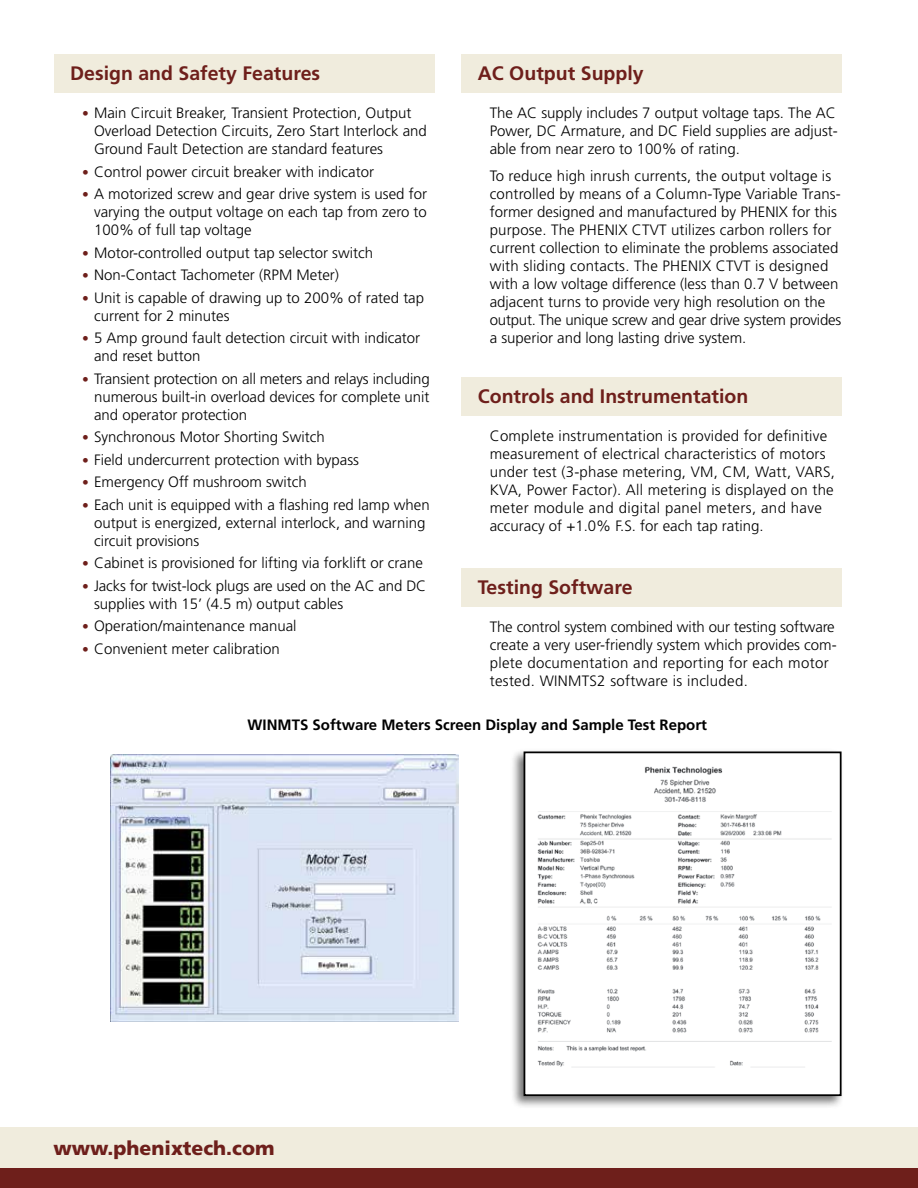
<style>
.page{position:relative;width:918px;height:1188px;background:#fff}
.page>*{position:absolute;margin:0;border:0;box-sizing:border-box;transform-origin:0 0}
.t1{font:700 19.5px "Frutiger";color:#6e1f1b}
.t2{font:900 19.5px "Frutiger";color:#6e1f1b}
.t3{font:300 15px/18px "Frutiger";color:#000}
.t4{font:700 15px "Frutiger";color:#000}
.s1{font-size:13.5px;color:#6e1f1b}
</style>
<div class="page">
<div style="left:0;top:1127px;width:918px;height:47px;background:#f0ecdd"></div>
<div style="left:0;top:1169px;width:918px;height:19px;background:#6e1f1b"></div>
<img style="left:111px;top:755px;width:348px;height:266px">
<div style="left:510px;top:748px;width:334px;height:362px;background:#000;opacity:.55"></div>
<div style="left:524px;top:752px;width:317px;height:343px;background:#fff"></div>
<div style="left:524px;top:752px;width:318px;height:344px;border:2px solid #000"></div>
<img style="left:537px;top:766px;width:295px;height:302px">
<div style="left:54px;top:54px;width:380px;height:39px;background:#f0ecdd"></div>
<div style="left:462px;top:54px;width:380px;height:39px;background:#f0ecdd"></div>
<div style="left:462px;top:377px;width:380px;height:39px;background:#f0ecdd"></div>
<div style="left:462px;top:568px;width:380px;height:39px;background:#f0ecdd"></div>
<h1 class="t1" style="left:70px;top:62px;width:251px">Design and Safety Features</h1>
<h1 class="t1" style="left:478px;top:62px;width:167px">AC Output Supply</h1>
<p class="t3" style="left:94px;top:104px;width:334px;text-indent:-12px"><span class="s1">•</span> Main Circuit Breaker, Transient Protection, Output<br>Overload Detection Circuits, Zero Start Interlock and<br>Ground Fault Detection are standard features</p>
<p class="t3" style="left:82px;top:162px;width:294px"><span class="s1">•</span> Control power circuit breaker with indicator</p>
<p class="t3" style="left:94px;top:185px;width:335px;text-align:justify;text-indent:-12px"><span class="s1">•</span> A motorized screw and gear drive system is used for varying the output voltage on each tap from zero to 100% of full tap voltage</p>
<p class="t3" style="left:82px;top:243px;width:292px"><span class="s1">•</span> Motor-controlled output tap selector switch</p>
<p class="t3" style="left:82px;top:266px;width:259px"><span class="s1">•</span> Non-Contact Tachometer (RPM Meter)</p>
<p class="t3" style="left:94px;top:288px;width:332px;text-indent:-12px"><span class="s1">•</span> Unit is capable of drawing up to 200% of rated tap current for 2 minutes</p>
<p class="t3" style="left:94px;top:329px;width:328px;text-indent:-12px"><span class="s1">•</span> 5 Amp ground fault detection circuit with indicator and reset button</p>
<p class="t3" style="left:94px;top:369px;width:337px;text-align:justify;text-indent:-12px"><span class="s1">•</span> Transient protection on all meters and relays including numerous built-in overload devices for complete unit and operator protection</p>
<p class="t3" style="left:82px;top:428px;width:244px"><span class="s1">•</span> Synchronous Motor Shorting Switch</p>
<p class="t3" style="left:82px;top:450px;width:279px"><span class="s1">•</span> Field undercurrent protection with bypass</p>
<p class="t3" style="left:82px;top:473px;width:226px"><span class="s1">•</span> Emergency Off mushroom switch</p>
<p class="t3" style="left:94px;top:495px;width:337px;text-indent:-12px"><span class="s1">•</span> Each unit is equipped with a flashing red lamp when output is energized, external interlock, and warning circuit provisions</p>
<p class="t3" style="left:82px;top:554px;width:342px"><span class="s1">•</span> Cabinet is provisioned for lifting via forklift or crane</p>
<p class="t3" style="left:94px;top:576px;width:334px;text-indent:-12px"><span class="s1">•</span> Jacks for twist-lock plugs are used on the AC and DC supplies with 15’ (4.5 m) output cables</p>
<p class="t3" style="left:82px;top:617px;width:216px"><span class="s1">•</span> Operation/maintenance manual</p>
<p class="t3" style="left:82px;top:639px;width:199px"><span class="s1">•</span> Convenient meter calibration</p>
<p class="t3" style="left:490px;top:104px;width:350px">The AC supply includes 7 output voltage taps. The AC<br>Power, DC Armature, and DC Field supplies are adjust&shy;able from near zero to 100% of rating.</p>
<p class="t3" style="left:490px;top:167px;width:353px">To reduce high inrush currents, the output voltage is controlled by means of a Column-Type Variable Trans&shy;former designed and manufactured by PHENIX for this purpose. The PHENIX CTVT utilizes carbon rollers for current collection to eliminate the problems associated with sliding contacts. The PHENIX CTVT is designed with a low voltage difference (less than 0.7 V between adjacent turns to provide very high resolution on the output. The unique screw and gear drive system provides a superior and long lasting drive system.</p>
<h1 class="t1" style="left:478px;top:385px;width:272px">Controls and Instrumentation</h1>
<p class="t3" style="left:490px;top:427px;width:347px">Complete instrumentation is provided for definitive measurement of electrical characteristics of motors under test (3-phase metering, VM, CM, Watt, VARS, KVA, Power Factor). All metering is displayed on the meter module and digital panel meters, and have accuracy of +1.0% F.S. for each tap rating.</p>
<h1 class="t1" style="left:478px;top:576px;width:156px">Testing Software</h1>
<p class="t3" style="left:490px;top:618px;width:348px">The control system combined with our testing software create a very user-friendly system which provides com&shy;plete documentation and reporting for each motor tested. WINMTS2 software is included.</p>
<p class="t4" style="left:248px;top:715px;width:461px">WINMTS Software Meters Screen Display and Sample Test Report</p>
<h1 class="t2" style="left:53px;top:1136px;width:223px">www.phenixtech.com</h1>
</div>
